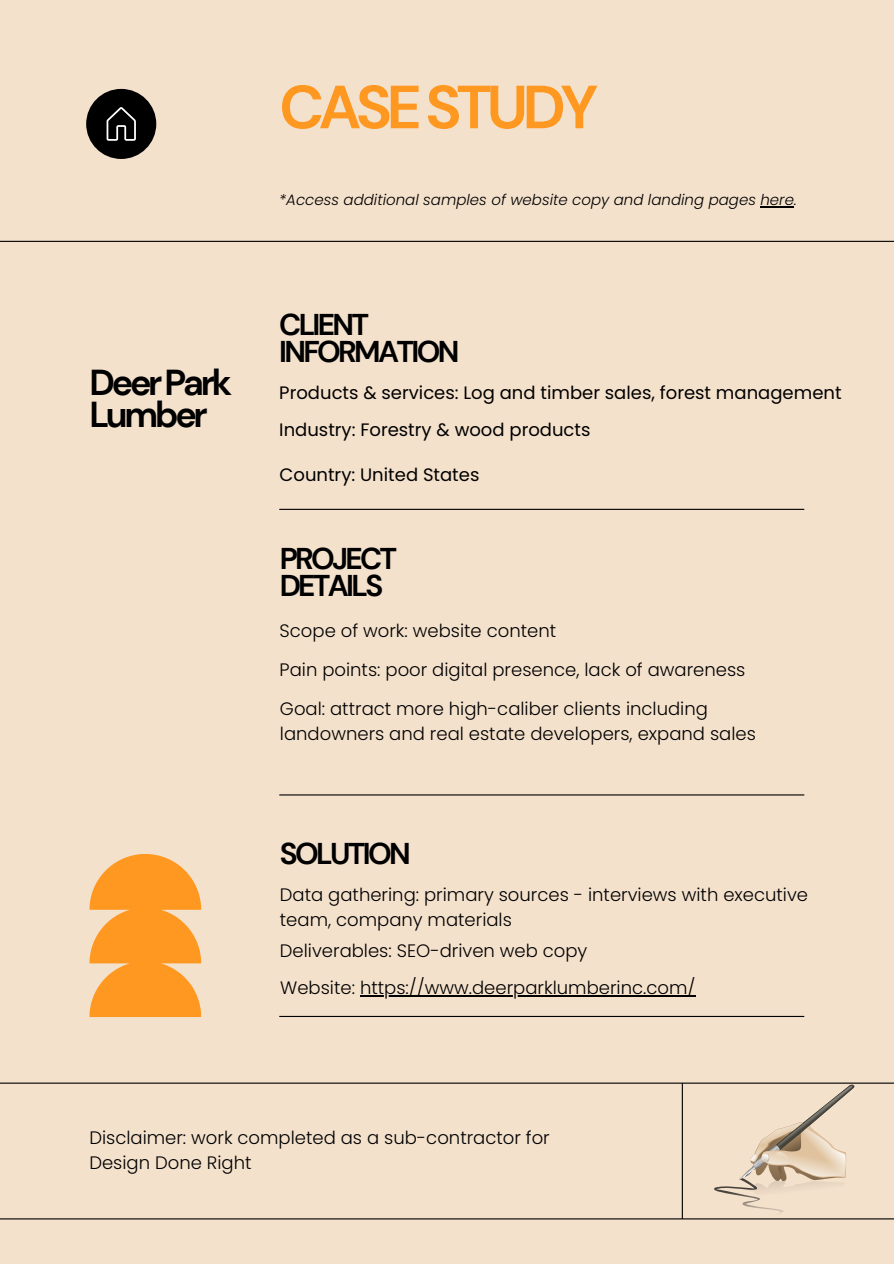
<style>
.page{position:relative;width:894px;height:1264px;background:#fff}
.page>*{position:absolute;margin:0;border:0;box-sizing:border-box;transform-origin:0 0}
.t1{font:700 60.75px "DM Sans";letter-spacing:-.09em;color:#fe9820}
.t2{font:700 36px/31.5px "DM Sans";letter-spacing:-.09em;color:#000}
.t3{font:700 30px/27px "DM Sans";letter-spacing:-.09em;color:#000}
.t4{font:300 18px/24.8px "Poppins";color:#000}
.t5{font:18px "Poppins";color:#000}
.t6{font:italic 300 15px "Poppins";color:#000}
</style>
<div class="page">
<div style="left:0;top:0;width:893px;height:1263px;background:#f4e1cc"></div>
<hr style="left:0;top:1082px;width:893px;height:1px;background:#000">
<hr style="left:0;top:241px;width:893px;height:1px;background:#000">
<hr style="left:0;top:1218px;width:893px;height:1px;background:#000">
<hr style="left:681px;top:1083px;width:1px;height:135px;background:#000">
<div style="left:86px;top:89px;width:70px;height:70px;background:#000;border-radius:50%"></div>
<svg style="left:106px;top:107px;width:30px;height:34px"></svg>
<hr style="left:279px;top:1015px;width:525px;height:2px;background:#000">
<hr style="left:279px;top:794px;width:525px;height:1px;background:#000">
<hr style="left:279px;top:509px;width:525px;height:1px;background:#000">
<svg style="left:90px;top:854px;width:111px;height:163px"></svg>
<svg style="left:711px;top:1083px;width:144px;height:131px"></svg>
<hr style="left:360px;top:995px;width:335px;height:1px;background:#000">
<hr style="left:760px;top:206px;width:33px;height:1px;background:#000">
<p class="t1" style="left:279px;top:68px;width:320px">CASESTUDY</p>
<h4 class="t6" style="left:279px;top:189px;width:519px">*Access additional samples of website copy and landing pages here.</h4>
<p class="t2" style="left:89px;top:367px;width:144px">DeerPark<br>Lumber</p>
<h3 class="t3" style="left:279px;top:311px;width:181px">CLIENT<br>INFORMATION</h3>
<h4 class="t5" style="left:279px;top:380px;width:563px">Products &amp; services: Log and timber sales, forest management</h4>
<h4 class="t5" style="left:279px;top:417px;width:312px">Industry: Forestry &amp; wood products</h4>
<h4 class="t5" style="left:279px;top:461px;width:201px">Country: United States</h4>
<h4 class="t3" style="left:279px;top:545px;width:119px">PROJECT<br>DETAILS</h4>
<h3 class="t4" style="left:279px;top:618px;width:278px">Scope of work: website content</h3>
<h4 class="t4" style="left:279px;top:657px;width:467px">Pain points: poor digital presence, lack of awareness</h4>
<h4 class="t4" style="left:280px;top:696px;width:477px">Goal: attract more high-caliber clients including landowners and real estate developers, expand sales</h4>
<p class="t3" style="left:280px;top:839px;width:132px">SOLUTION</p>
<h2 class="t4" style="left:280px;top:882px;width:529px">Data gathering: primary sources - interviews with executive team, company materials</h2>
<h3 class="t4" style="left:280px;top:938px;width:309px">Deliverables: SEO-driven web copy</h3>
<h4 class="t4" style="left:280px;top:975px;width:416px">Website: https://www.deerparklumberinc.com/</h4>
<h1 class="t4" style="left:89px;top:1125px;width:462px">Disclaimer: work completed as a sub-contractor for<br>Design Done Right</h1>
</div>
